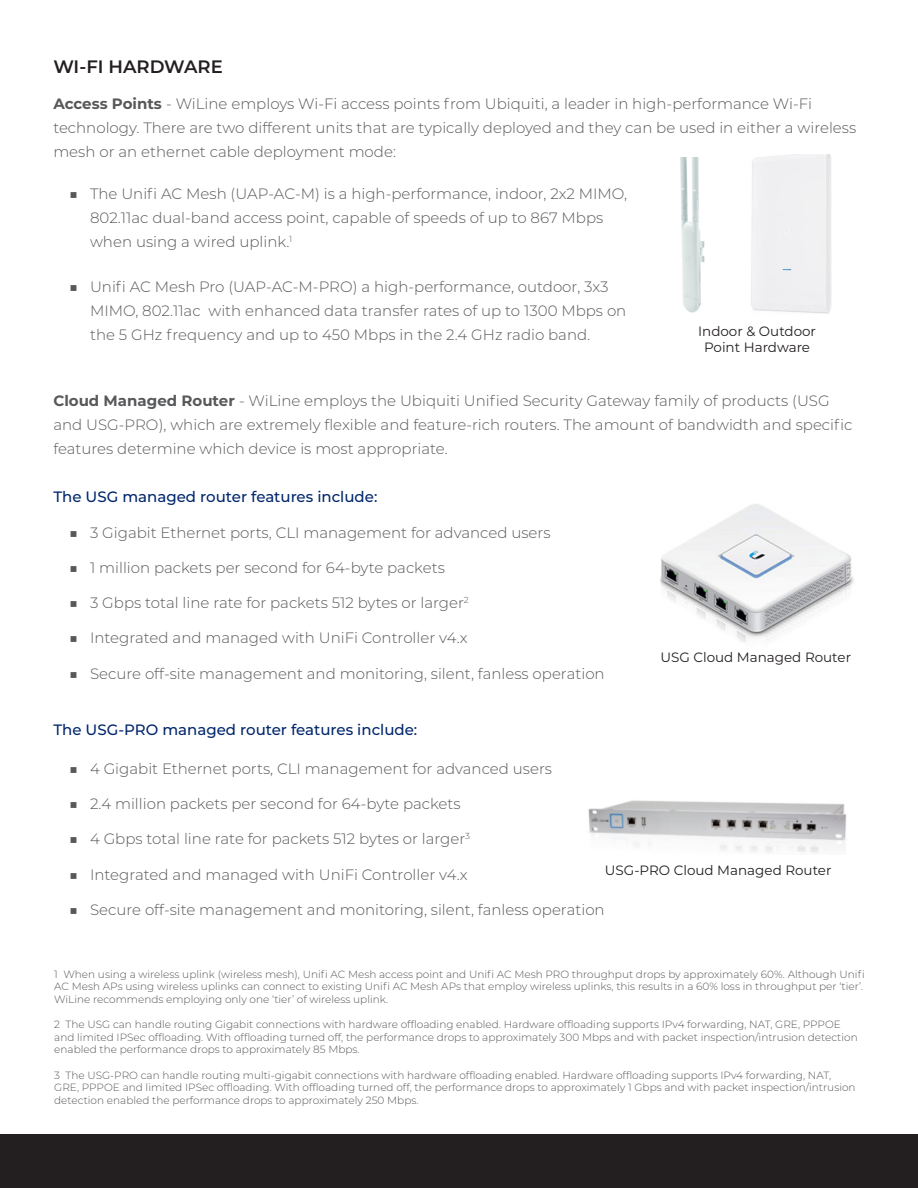
<style>
.page{position:relative;width:918px;height:1188px;background:#fff}
.page>*{position:absolute;margin:0;border:0;box-sizing:border-box;transform-origin:0 0}
.t1{font:600 18px "Montserrat";color:#231f20}
.t2{font:300 15px/24px "Montserrat";color:#57585a}
.t3{font:500 15px "Montserrat";color:#00266c}
.t4{font:13.5px/16.2px "Montserrat";color:#231f20;text-align:center}
.t5{font:300 10.5px/12.6px "Montserrat";color:#57585a}
.s1{font-weight:700}
</style>
<div class="page">
<div style="left:0;top:1134px;width:918px;height:54px;background:#231f20"></div>
<img style="left:680px;top:158px;width:25px;height:155px">
<img style="left:751px;top:154px;width:81px;height:160px">
<img style="left:660px;top:504px;width:194px;height:139px">
<img style="left:588px;top:800px;width:259px;height:53px">
<p class="t1" style="left:53px;top:54px;width:171px">WI-FI HARDWARE</p>
<p class="t2" style="left:53px;top:92px;width:804px"><span class="s1">Access Points</span> - WiLine employs Wi-Fi access points from Ubiquiti, a leader in high-performance Wi-Fi technology. There are two different units that are typically deployed and they can be used in either a wireless mesh or an ethernet cable deployment mode:</p>
<p class="t2" style="left:90px;top:182px;width:539px;text-indent:-21px">■ The Unifi AC Mesh (UAP-AC-M) is a high-performance, indoor, 2x2 MIMO,<br>802.11ac dual-band access point, capable of speeds of up to 867 Mbps when using a wired uplink.<sup>1</sup></p>
<p class="t2" style="left:90px;top:274px;width:538px;text-indent:-21px">■ Unifi AC Mesh Pro (UAP-AC-M-PRO) a high-performance, outdoor, 3x3<br>MIMO, 802.11ac with enhanced data transfer rates of up to 1300 Mbps on the 5 GHz frequency and up to 450 Mbps in the 2.4 GHz radio band.</p>
<p class="t4" style="left:698px;top:323px;width:119px">Indoor &amp; Outdoor<br>Point Hardware</p>
<p class="t2" style="left:53px;top:388px;width:801px"><span class="s1">Cloud Managed Router</span> - WiLine employs the Ubiquiti Unified Security Gateway family of products (USG and USG-PRO), which are extremely flexible and feature-rich routers. The amount of bandwidth and specific features determine which device is most appropriate.</p>
<p class="t3" style="left:53px;top:486px;width:326px">The USG managed router features include:</p>
<p class="t2" style="left:69px;top:520px;width:483px">■ 3 Gigabit Ethernet ports, CLI management for advanced users</p>
<p class="t2" style="left:69px;top:555px;width:377px">■ 1 million packets per second for 64-byte packets</p>
<p class="t2" style="left:69px;top:590px;width:401px">■ 3 Gbps total line rate for packets 512 bytes or larger<sup>2</sup></p>
<p class="t2" style="left:69px;top:625px;width:400px">■ Integrated and managed with UniFi Controller v4.x</p>
<p class="t2" style="left:69px;top:661px;width:537px">■ Secure off-site management and monitoring, silent, fanless operation</p>
<p class="t4" style="left:660px;top:649px;width:192px">USG Cloud Managed Router</p>
<p class="t3" style="left:53px;top:719px;width:366px">The USG-PRO managed router features include:</p>
<p class="t2" style="left:69px;top:756px;width:485px">■ 4 Gigabit Ethernet ports, CLI management for advanced users</p>
<p class="t2" style="left:69px;top:791px;width:393px">■ 2.4 million packets per second for 64-byte packets</p>
<p class="t2" style="left:69px;top:826px;width:403px">■ 4 Gbps total line rate for packets 512 bytes or larger<sup>3</sup></p>
<p class="t2" style="left:69px;top:862px;width:400px">■ Integrated and managed with UniFi Controller v4.x</p>
<p class="t2" style="left:69px;top:897px;width:537px">■ Secure off-site management and monitoring, silent, fanless operation</p>
<p class="t4" style="left:605px;top:862px;width:228px">USG-PRO Cloud Managed Router</p>
<p class="t5" style="left:54px;top:967px;width:812px">1 When using a wireless uplink (wireless mesh), Unifi AC Mesh access point and Unifi AC Mesh PRO throughput drops by approximately 60%. Although Unifi<br>AC Mesh APs using wireless uplinks can connect to existing Unifi AC Mesh APs that employ wireless uplinks, this results in a 60% loss in throughput per ‘tier’.<br>WiLine recommends employing only one ‘tier’ of wireless uplink.</p>
<p class="t5" style="left:54px;top:1018px;width:805px">2 The USG can handle routing Gigabit connections with hardware offloading enabled. Hardware offloading supports IPv4 forwarding, NAT, GRE, PPPOE and limited IPSec offloading. With offloading turned off, the performance drops to approximately 300 Mbps and with packet inspection/intrusion detection enabled the performance drops to approximately 85 Mbps.</p>
<p class="t5" style="left:54px;top:1068px;width:803px">3 The USG-PRO can handle routing multi-gigabit connections with hardware offloading enabled. Hardware offloading supports IPv4 forwarding, NAT,<br>GRE, PPPOE and limited IPSec offloading. With offloading turned off, the performance drops to approximately 1 Gbps and with packet inspection/intrusion detection enabled the performance drops to approximately 250 Mbps.</p>
</div>
